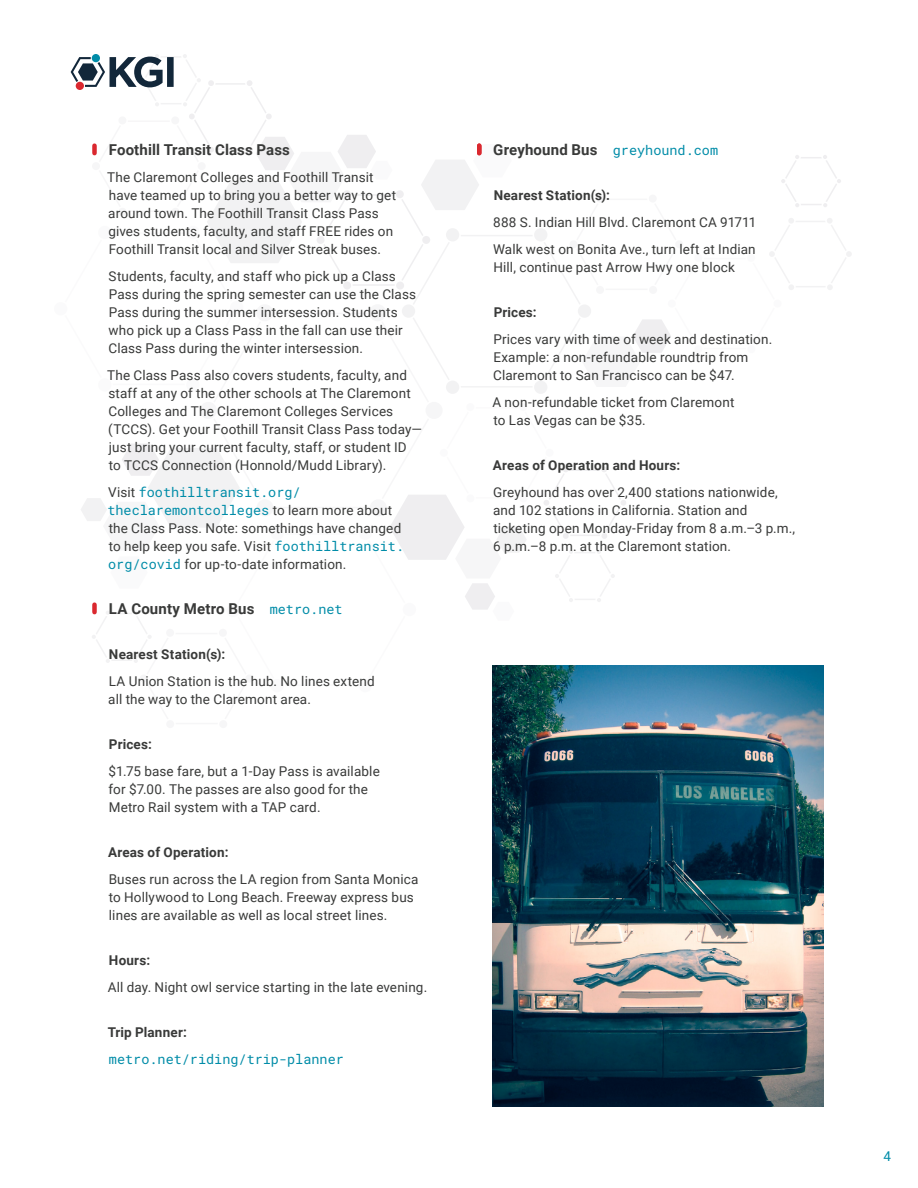
<style>
.page{position:relative;width:918px;height:1188px;background:#fff}
.page>*{position:absolute;margin:0;border:0;box-sizing:border-box;transform-origin:0 0}
.t1{font:700 15px "Roboto";letter-spacing:.01em;color:#393a39}
.t2{font:13.5px/18px "Roboto";letter-spacing:.01em;color:#393a39}
.t3{font:13.5px/18px "Roboto Mono";color:#008ca8}
.t4{font:700 13.5px "Roboto";letter-spacing:.01em;color:#393a39}
.t5{font:13.5px "Roboto";color:#008ca8}
.s1{font-family:"Roboto";color:#393a39}
.s2{font-family:"Roboto Mono";color:#008ca8}
.s3{font-family:"Roboto Mono";font-weight:400;font-size:13.5px;color:#008ca8}
.s4{font-family:"Roboto";font-weight:700;font-size:15px;color:#393a39}
</style>
<div class="page">
<svg style="left:781px;top:155px;width:60px;height:52px"></svg>
<div style="left:166px;top:720px;width:8px;height:8px;background:#f6f6f7;border-radius:50%"></div>
<div style="left:219px;top:720px;width:8px;height:8px;background:#f6f6f7;border-radius:50%"></div>
<hr style="left:176px;top:723px;width:42px;height:1px;background:#dddce0">
<div style="left:694px;top:345px;width:8px;height:8px;background:#fafafb;border-radius:50%"></div>
<div style="left:747px;top:345px;width:8px;height:8px;background:#fafafb;border-radius:50%"></div>
<div style="left:774px;top:300px;width:8px;height:8px;background:#fafafb;border-radius:50%"></div>
<div style="left:694px;top:254px;width:8px;height:8px;background:#fafafb;border-radius:50%"></div>
<div style="left:747px;top:254px;width:8px;height:8px;background:#fafafb;border-radius:50%"></div>
<hr style="left:704px;top:348px;width:42px;height:1px;background:#eeedef">
<svg style="left:769px;top:218px;width:83px;height:72px"></svg>
<div style="left:54px;top:302px;width:13px;height:13px;background:#fafafb;border-radius:50%"></div>
<svg style="left:70px;top:54px;width:627px;height:665px"></svg>
<img style="left:493px;top:666px;width:331px;height:441px">
<p class="t1" style="left:109px;top:139px;width:183px">Foothill Transit Class Pass</p>
<p class="t2" style="left:107px;top:167px;width:291px">The Claremont Colleges and Foothill Transit have teamed up to bring you a better way to get around town. The Foothill Transit Class Pass gives students, faculty, and staff FREE rides on Foothill Transit local and Silver Streak buses.</p>
<p class="t2" style="left:108px;top:266px;width:309px">Students, faculty, and staff who pick up a Class Pass during the spring semester can use the Class Pass during the summer intersession. Students who pick up a Class Pass in the fall can use their Class Pass during the winter intersession.</p>
<p class="t2" style="left:107px;top:365px;width:316px">The Class Pass also covers students, faculty, and staff at any of the other schools at The Claremont Colleges and The Claremont Colleges Services (TCCS). Get your Foothill Transit Class Pass today— just bring your current faculty, staff, or student ID<br>to TCCS Connection (Honnold/Mudd Library).</p>
<p class="t3" style="left:107px;top:482px;width:286px"><span class="s1">Visit</span> foothilltransit.org/ theclaremontcolleges <span class="s1">to learn more about</span></p>
<p class="t2" style="left:108px;top:518px;width:297px">the Class Pass. Note: somethings have changed to help keep you safe. Visit <span class="s2">foothilltransit. org/covid</span> for up-to-date information.</p>
<p class="t1" style="left:109px;top:598px;width:235px">LA County Metro Bus <span class="s3">metro.net</span></p>
<p class="t4" style="left:109px;top:644px;width:118px">Nearest Station(s):</p>
<p class="t2" style="left:108px;top:671px;width:268px">LA Union Station is the hub. No lines extend all the way to the Claremont area.</p>
<p class="t4" style="left:109px;top:734px;width:44px">Prices:</p>
<p class="t2" style="left:108px;top:761px;width:273px">$1.75 base fare, but a 1-Day Pass is available for $7.00. The passes are also good for the<br>Metro Rail system with a TAP card.</p>
<p class="t4" style="left:108px;top:842px;width:122px">Areas of Operation:</p>
<p class="t2" style="left:109px;top:869px;width:311px">Buses run across the LA region from Santa Monica to Hollywood to Long Beach. Freeway express bus lines are available as well as local street lines.</p>
<p class="t4" style="left:109px;top:950px;width:43px">Hours:</p>
<p class="t2" style="left:108px;top:977px;width:321px">All day. Night owl service starting in the late evening.</p>
<p class="t4" style="left:108px;top:1022px;width:81px">Trip Planner:</p>
<p class="t3" style="left:109px;top:1049px;width:236px">metro.net/riding/trip-planner</p>
<p class="t3" style="left:493px;top:140px;width:226px"><span class="s4">Greyhound Bus</span> greyhound.com</p>
<p class="t4" style="left:494px;top:185px;width:118px">Nearest Station(s):</p>
<p class="t2" style="left:493px;top:208px;width:265px;line-height:27px">888 S. Indian Hill Blvd. Claremont CA 91711<br>Walk west on Bonita Ave., turn left at Indian</p>
<p class="t2" style="left:493px;top:257px;width:243px">Hill, continue past Arrow Hwy one block</p>
<p class="t4" style="left:494px;top:302px;width:44px">Prices:</p>
<p class="t2" style="left:493px;top:329px;width:281px">Prices vary with time of week and destination.<br>Example: a non-refundable roundtrip from<br>Claremont to San Francisco can be $47.</p>
<p class="t2" style="left:492px;top:392px;width:244px">A non-refundable ticket from Claremont to Las Vegas can be $35.</p>
<p class="t4" style="left:493px;top:455px;width:189px">Areas of Operation and Hours:</p>
<p class="t2" style="left:493px;top:482px;width:304px">Greyhound has over 2,400 stations nationwide, and 102 stations in California. Station and ticketing open Monday-Friday from 8 a.m.–3 p.m., 6 p.m.–8 p.m. at the Claremont station.</p>
<p class="t5" style="left:883px;top:1147px;width:9px">4</p>
</div>
